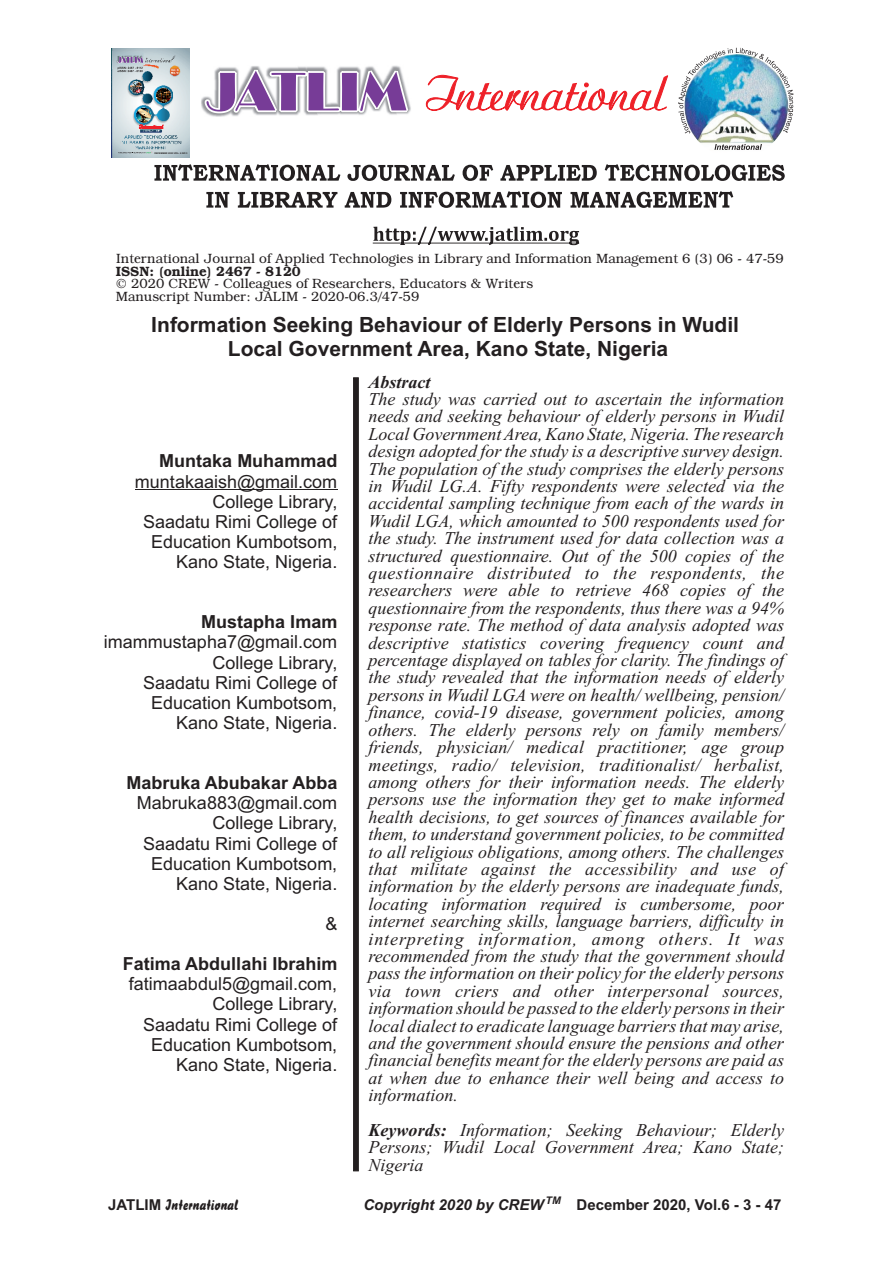
<style>
.page{position:relative;width:893px;height:1263px;background:#fff}
.page>*{position:absolute;margin:0;border:0;box-sizing:border-box;transform-origin:0 0}
.t1{font:700 21px/23.4px "Arial";color:#231f20;text-align:center}
.t2{font:italic 18px/17.4px "Times New Roman";color:#231f20;text-align:justify}
.t3{font:18px/20.1px "Arial";color:#231f20;text-align:right}
.t4{font:700 18px "Arial";color:#231f20}
.t5{font:italic 700 18px "Times New Roman";color:#231f20}
.t6{font:700 15px "Arial";color:#231f20}
.t7{font:15px "Brush 738 BT Regular A";color:#231f20}
.t8{font:300 13.65px/12.9px "Textbook";color:#231f20}
.t9{font:300 13.65px "Textbook";color:#231f20}
.t10{font:700 3px/3.3px "Arial";color:#fff}
.t11{font:700 2.25px "Arial";color:#231f20}
.s1{font-weight:700}
.s2{font-family:"Arial";font-weight:700}
.s3{font-style:italic}
</style>
<div class="page">
<svg style="left:353px;top:377px;width:6px;height:794px;background:#282425"></svg>
<hr style="left:135px;top:489px;width:202px;height:1px;background:#231f20">
<svg style="left:373px;top:227px;width:206px;height:18px"></svg>
<img style="left:685px;top:133px;width:96px;height:10px">
<img style="left:678px;top:48px;width:116px;height:85px">
<img style="left:201px;top:65px;width:210px;height:52px">
<svg style="left:205px;top:70px;width:203px;height:43px"></svg>
<svg style="left:426px;top:74px;width:242px;height:37px"></svg>
<svg style="left:154px;top:164px;width:631px;height:44px"></svg>
<img style="left:112px;top:48px;width:77px;height:109px">
<svg style="left:170px;top:68px;width:9px;height:5px"></svg>
<img style="left:112px;top:52px;width:32px;height:16px">
<img style="left:117px;top:56px;width:27px;height:8px">
<svg style="left:118px;top:152px;width:34px;height:2px"></svg>
<svg style="left:117px;top:57px;width:26px;height:15px"></svg>
<svg style="left:139px;top:123px;width:24px;height:6px"></svg>
<svg style="left:714px;top:144px;width:48px;height:6px"></svg>
<p class="t10" style="left:171px;top:68px;width:9px">Vol. 6<br>No. 3</p>
<p class="t11" style="left:154px;top:152px;width:35px">DECEMBER 2020 VOL. 6 NO 3</p>
<p class="t8" style="left:116px;top:253px;width:669px">International Journal of Applied Technologies in Library and Information Management 6 (3) 06 - 47-59</p>
<p class="t9" style="left:116px;top:266px;width:187px">ISSN: (online) 2467 - 8120</p>
<p class="t8" style="left:116px;top:279px;width:419px">© 2020 CREW - Colleagues of Researchers, Educators &amp; Writers<br>Manuscript Number: JALIM - 2020-06.3/47-59</p>
<p class="t1" style="left:151px;top:315px;width:589px">Information Seeking Behaviour of Elderly Persons in Wudil<br>Local Government Area, Kano State, Nigeria</p>
<p class="t4" style="left:159px;top:454px;width:180px">Muntaka Muhammad</p>
<p class="t3" style="left:135px;top:473px;width:204px">muntakaaish@gmail.com<br>College Library,<br>Saadatu Rimi College of<br>Education Kumbotsom,<br>Kano State, Nigeria.</p>
<p class="t4" style="left:201px;top:615px;width:138px">Mustapha Imam</p>
<p class="t3" style="left:104px;top:634px;width:235px">imammustapha7@gmail.com<br>College Library,<br>Saadatu Rimi College of<br>Education Kumbotsom,<br>Kano State, Nigeria.</p>
<p class="t4" style="left:127px;top:776px;width:212px">Mabruka Abubakar Abba</p>
<p class="t3" style="left:137px;top:794px;width:202px">Mabruka883@gmail.com<br>College Library,<br>Saadatu Rimi College of<br>Education Kumbotsom,<br>Kano State, Nigeria.</p>
<p class="t3" style="left:325px;top:915px;width:14px">&amp;</p>
<p class="t4" style="left:123px;top:957px;width:216px">Fatima Abdullahi Ibrahim</p>
<p class="t3" style="left:129px;top:975px;width:210px">fatimaabdul5@gmail.com,<br>College Library,<br>Saadatu Rimi College of<br>Education Kumbotsom,<br>Kano State, Nigeria.</p>
<p class="t5" style="left:369px;top:375px;width:64px">Abstract</p>
<p class="t2" style="left:368px;top:392px;width:417px">The study was carried out to ascertain the information needs and seeking behaviour of elderly persons in Wudil Local Government Area, Kano State, Nigeria. The research design adopted for the study is a descriptive survey design.<br>The population of the study comprises the elderly persons in Wudil LG.A. Fifty respondents were selected via the accidental sampling technique from each of the wards in Wudil LGA, which amounted to 500 respondents used for the study. The instrument used for data collection was a structured questionnaire. Out of the 500 copies of the questionnaire distributed to the respondents, the researchers were able to retrieve 468 copies of the questionnaire from the respondents, thus there was a 94% response rate. The method of data analysis adopted was descriptive statistics covering frequency count and percentage displayed on tables for clarity. The findings of the study revealed that the information needs of elderly persons in Wudil LGA were on health/ wellbeing, pension/ finance, covid-19 disease, government policies, among others. The elderly persons rely on family members/ friends, physician/ medical practitioner, age group meetings, radio/ television, traditionalist/ herbalist, among others for their information needs. The elderly persons use the information they get to make informed health decisions, to get sources of finances available for them, to understand government policies, to be committed to all religious obligations, among others. The challenges that militate against the accessibility and use of information by the elderly persons are inadequate funds, locating information required is cumbersome, poor internet searching skills, language barriers, difficulty in interpreting information, among others. It was recommended from the study that the government should pass the information on their policy for the elderly persons via town criers and other interpersonal sources, information should be passed to the elderly persons in their local dialect to eradicate language barriers that may arise, and the government should ensure the pensions and other financial benefits meant for the elderly persons are paid as at when due to enhance their well being and access to information.</p>
<p class="t2" style="left:368px;top:1123px;width:417px"><span class="s1">Keywords:</span> Information; Seeking Behaviour; Elderly Persons; Wudil Local Government Area; Kano State; Nigeria</p>
<p class="t7" style="left:108px;top:1199px;width:132px"><span class="s2">JATLIM</span> International</p>
<p class="t6" style="left:363px;top:1199px;width:419px"><span class="s3">Copyright 2020 by CREW</span> <sup>TM</sup> December 2020, Vol.6 - 3 - 47</p>
</div>
